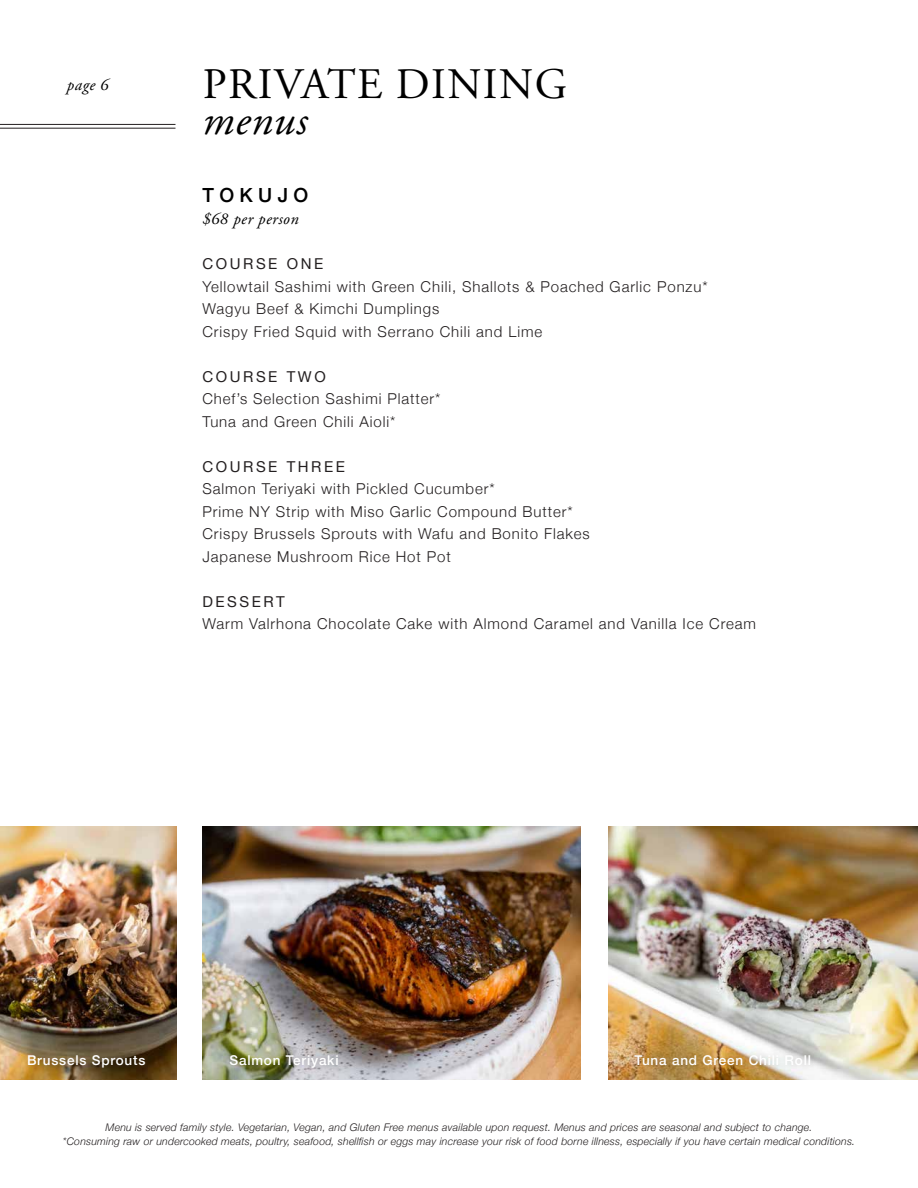
<style>
.page{position:relative;width:918px;height:1188px;background:#fff}
.page>*{position:absolute;margin:0;border:0;box-sizing:border-box;transform-origin:0 0}
.t1{font:43.5px/36px "Adobe Garamond Pro";letter-spacing:.035em;color:#000}
.Section{font:500 19.5px "Helvetica Neue";letter-spacing:.275em;color:#000}
.Price_or_Description{font:italic 16.5px "Adobe Garamond Pro";letter-spacing:.03em;color:#000}
.Menu_Items{font:300 15px "Helvetica Neue";letter-spacing:.06em;color:#231f20}
.Courses{font:15px "Helvetica Neue";letter-spacing:.17em;color:#231f20}
.Photo_Captions{font:500 13.5px "Helvetica Neue";letter-spacing:.06em;color:#fff}
.t2{font:italic 300 10.5px/13.5px "Helvetica Neue";letter-spacing:.02em;color:#231f20;text-align:center}
.s1{font-style:italic}
</style>
<div class="page">
<img style="left:202px;top:827px;width:378px;height:253px">
<img style="left:0;top:827px;width:176px;height:253px">
<img style="left:608px;top:827px;width:310px;height:253px">
<div style="left:223px;top:1048px;width:122px;height:27px;background:#231f20;opacity:.25"></div>
<div style="left:20px;top:1048px;width:132px;height:27px;background:#231f20;opacity:.25"></div>
<div style="left:628px;top:1048px;width:190px;height:25px;background:#231f20;opacity:.25"></div>
<hr style="left:0;top:128px;width:176px;height:1px;background:#231f20">
<hr style="left:0;top:124px;width:176px;height:1px;background:#231f20">
<p class="Price_or_Description" style="left:67px;top:75px;width:43px">page 6</p>
<p class="t1" style="left:202px;top:68px;width:366px">PRIVATE DINING <span class="s1">menus</span></p>
<p class="Section" style="left:202px;top:179px;width:107px">TOKUJO</p>
<p class="Price_or_Description" style="left:202px;top:209px;width:98px">$68 per person</p>
<p class="Courses" style="left:202px;top:253px;width:122px">COURSE ONE</p>
<p class="Menu_Items" style="left:202px;top:275px;width:507px">Yellowtail Sashimi with Green Chili, Shallots &amp; Poached Garlic Ponzu*</p>
<p class="Menu_Items" style="left:202px;top:297px;width:238px">Wagyu Beef &amp; Kimchi Dumplings</p>
<p class="Menu_Items" style="left:202px;top:320px;width:341px">Crispy Fried Squid with Serrano Chili and Lime</p>
<p class="Courses" style="left:202px;top:366px;width:125px">COURSE TWO</p>
<p class="Menu_Items" style="left:202px;top:387px;width:240px">Chef’s Selection Sashimi Platter*</p>
<p class="Menu_Items" style="left:202px;top:410px;width:194px">Tuna and Green Chili Aioli*</p>
<p class="Courses" style="left:202px;top:456px;width:144px">COURSE THREE</p>
<p class="Menu_Items" style="left:202px;top:477px;width:294px">Salmon Teriyaki with Pickled Cucumber*</p>
<p class="Menu_Items" style="left:202px;top:500px;width:372px">Prime NY Strip with Miso Garlic Compound Butter*</p>
<p class="Menu_Items" style="left:202px;top:522px;width:389px">Crispy Brussels Sprouts with Wafu and Bonito Flakes</p>
<p class="Menu_Items" style="left:202px;top:545px;width:250px">Japanese Mushroom Rice Hot Pot</p>
<p class="Courses" style="left:202px;top:591px;width:84px">DESSERT</p>
<p class="Menu_Items" style="left:202px;top:612px;width:555px">Warm Valrhona Chocolate Cake with Almond Caramel and Vanilla Ice Cream</p>
<p class="Photo_Captions" style="left:27px;top:1049px;width:120px">Brussels Sprouts</p>
<p class="Photo_Captions" style="left:230px;top:1049px;width:111px">Salmon Teriyaki</p>
<p class="Photo_Captions" style="left:634px;top:1049px;width:178px">Tuna and Green Chili Roll</p>
<p class="t2" style="left:63px;top:1120px;width:794px">Menu is served family style. Vegetarian, Vegan, and Gluten Free menus available upon request. Menus and prices are seasonal and subject to change.<br>*Consuming raw or undercooked meats, poultry, seafood, shellfish or eggs may increase your risk of food borne illness, especially if you have certain medical conditions.</p>
</div>
